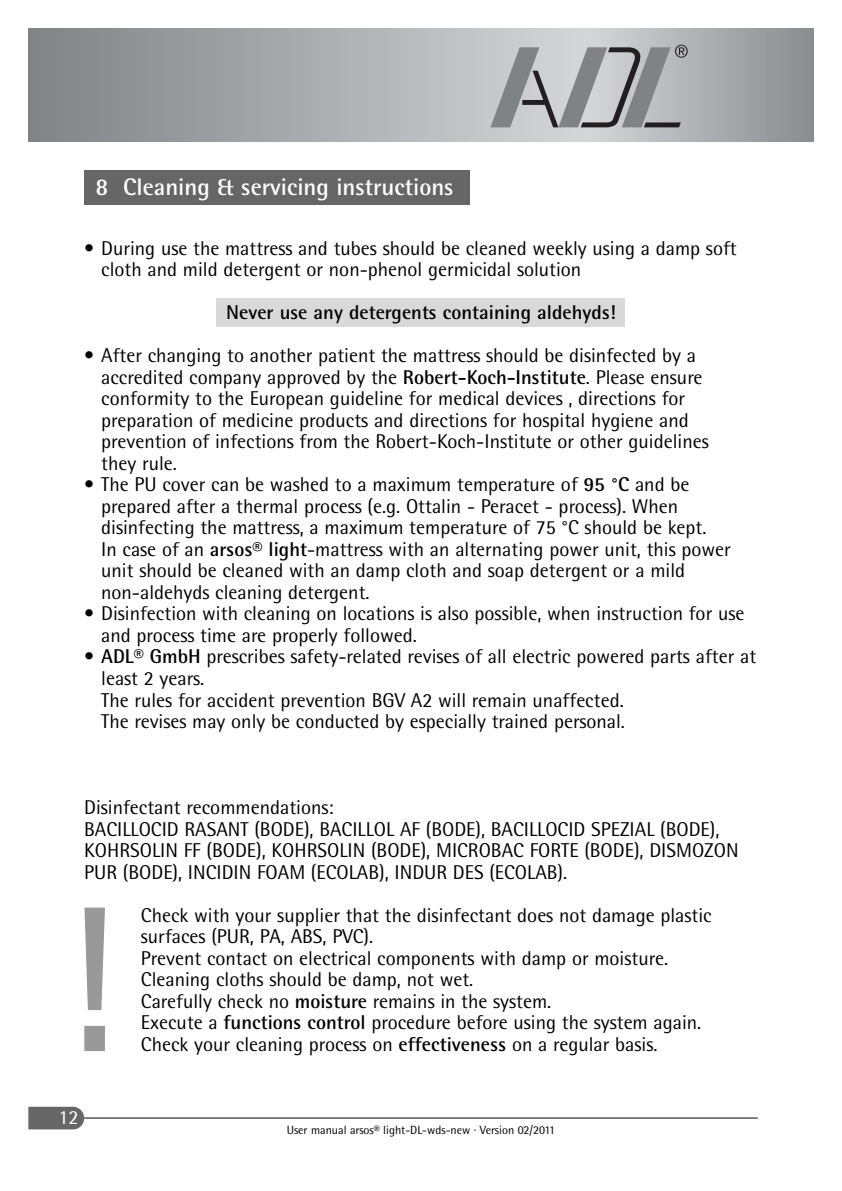
<style>
.page{position:relative;width:842px;height:1191px;background:#fff}
.page>*{position:absolute;margin:0;border:0;box-sizing:border-box;transform-origin:0 0}
.t1{font:700 207.8px "Rotis Semi Sans";color:#999;scale:.82 1}
.t2{font:700 24px "Rotis Semi Sans";color:#fff}
.t3{font:20px/21.6px "Rotis Semi Sans";color:#000}
.t4{font:700 20px "Rotis Semi Sans";color:#000}
.t5{font:20px "Rotis Semi Sans";color:#fff}
.t6{font:12px "Rotis Semi Sans";color:#000}
.s1{font-weight:700}
</style>
<div class="page">
<div style="left:84px;top:170px;width:385px;height:34px;background:#666"></div>
<div style="left:216px;top:298px;width:409px;height:29px;background:#d9d9d9"></div>
<div style="left:28px;top:28px;width:559px;height:114px;background:linear-gradient(to right,#808285,#d5d6d8)"></div>
<div style="left:587px;top:28px;width:227px;height:114px;background:linear-gradient(to right,#d5d6d8,#898b8f)"></div>
<svg style="left:490px;top:45px;width:198px;height:82px;background:#a6a7a9"></svg>
<svg style="left:28px;top:1106px;width:56px;height:23px"></svg>
<hr style="left:84px;top:1117px;width:674px;height:1px;background:#000">
<p class="t2" style="left:96px;top:178px;width:360px">8 Cleaning &amp; servicing instructions</p>
<p class="t3" style="left:101px;top:239px;width:637px;text-indent:-17px">• During use the mattress and tubes should be cleaned weekly using a damp soft cloth and mild detergent or non-phenol germicidal solution</p>
<p class="t4" style="left:226px;top:305px;width:391px">Never use any detergents containing aldehyds!</p>
<p class="t3" style="left:101px;top:347px;width:609px;text-indent:-17px">• After changing to another patient the mattress should be disinfected by a accredited company approved by the <span class="s1">Robert-Koch-Institute</span>. Please ensure conformity to the European guideline for medical devices , directions for preparation of medicine products and directions for hospital hygiene and prevention of infections from the Robert-Koch-Institute or other guidelines they rule.</p>
<p class="t3" style="left:101px;top:476px;width:631px;text-indent:-17px">• The PU cover can be washed to a maximum temperature of <span class="s1">95 °C</span> and be prepared after a thermal process (e.g. Ottalin - Peracet - process). When disinfecting the mattress, a maximum temperature of 75 °C should be kept.<br>In case of an <span class="s1">arsos® light</span>-mattress with an alternating power unit, this power unit should be cleaned with an damp cloth and soap detergent or a mild non-aldehyds cleaning detergent.</p>
<p class="t3" style="left:101px;top:605px;width:645px;text-indent:-17px">• Disinfection with cleaning on locations is also possible, when instruction for use and process time are properly followed.</p>
<p class="t3" style="left:101px;top:648px;width:656px;text-indent:-17px">• <span class="s1">ADL® GmbH</span> prescribes safety-related revises of all electric powered parts after at least 2 years.<br>The rules for accident prevention BGV A2 will remain unaffected.<br>The revises may only be conducted by especially trained personal.</p>
<p class="t3" style="left:84px;top:798px;width:656px">Disinfectant recommendations:<br>BACILLOCID RASANT (BODE), BACILLOL AF (BODE), BACILLOCID SPEZIAL (BODE), KOHRSOLIN FF (BODE), KOHRSOLIN (BODE), MICROBAC FORTE (BODE), DISMOZON PUR (BODE), INCIDIN FOAM (ECOLAB), INDUR DES (ECOLAB).</p>
<p class="t3" style="left:141px;top:906px;width:572px">Check with your supplier that the disinfectant does not damage plastic surfaces (PUR, PA, ABS, PVC).<br>Prevent contact on electrical components with damp or moisture.<br>Cleaning cloths should be damp, not wet.<br>Carefully check no <span class="s1">moisture</span> remains in the system.<br>Execute a <span class="s1">functions control</span> procedure before using the system again.</p>
<h1 class="t1" style="left:63px;top:907px;width:63px">!</h1>
<p class="t3" style="left:141px;top:1035px;width:518px">Check your cleaning process on <span class="s1">effectiveness</span> on a regular basis.</p>
<p class="t5" style="left:58px;top:1110px;width:22px">12</p>
<p class="t6" style="left:287px;top:1126px;width:270px">User manual arsos® light-DL-wds-new · Version 02/2011</p>
</div>
